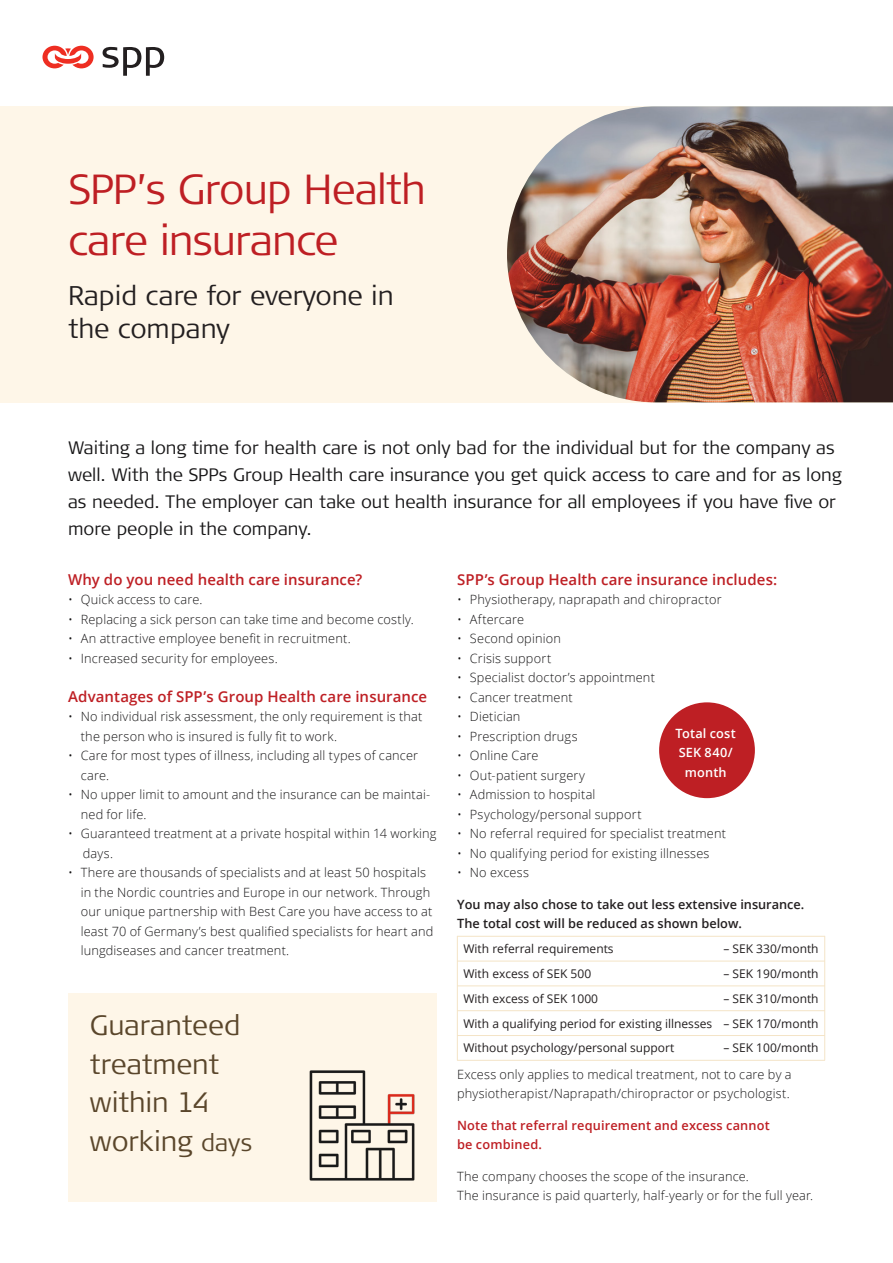
<style>
.page{position:relative;width:893px;height:1263px;background:#fff}
.page>*{position:absolute;margin:0;border:0;box-sizing:border-box;transform-origin:0 0}
._2021_Titel_1_28_34{font:300 42px/51px "Signa Pro";letter-spacing:-.025em;color:#be1f24}
.Ingress_-_16_22{font:300 27.9px/38.4px "Signa Pro";letter-spacing:-.005em;color:#5a462b}
._2021_Titel_2_18_22{font:300 27px/33px "Signa Pro";letter-spacing:-.01em;color:#231f20}
.Ingress_Citat_-_12_1{font:300 18px/27px "Signa Pro";letter-spacing:-.005em;color:#161516}
.Mellanrubrik_1_röd{font:600 15px "Open Sans";letter-spacing:.005em;color:#be1f24}
.Brödtext_1_8_5_13{font:300 12.75px/19.5px "Open Sans";letter-spacing:.015em;color:#161516}
.Brödtext_2_8_5_13_ut{font:300 12.75px/19.5px "Open Sans";letter-spacing:.015em;color:#161516}
._2021_Tabelltext_8_1{font:600 12.75px/19.5px "Open Sans";color:#231f20}
.Brödtext_2_8_5_13_ut-2{font:600 12.75px/19.5px "Open Sans";letter-spacing:.01em;color:#be1f24}
.Mellanrubrik_2_8_5_1{font:600 12.75px/19.5px "Open Sans";letter-spacing:.015em;color:#fff;text-align:center}
._2021_Tabelltext_8_1-2{font:12px "Open Sans";color:#231f20}
.s1{font-size:24px}
</style>
<div class="page">
<div style="left:0;top:106px;width:893px;height:296px;background:#fef6e8"></div>
<svg style="left:42px;top:45px;width:52px;height:24px"></svg>
<svg style="left:103px;top:47px;width:61px;height:29px"></svg>
<div style="left:68px;top:993px;width:369px;height:208px;background:#fef6e8"></div>
<img style="left:507px;top:106px;width:386px;height:296px">
<hr style="left:457px;top:936px;width:368px;height:1px;background:#f4e4c7">
<hr style="left:457px;top:961px;width:368px;height:1px;background:#f4e4c7">
<hr style="left:457px;top:986px;width:368px;height:1px;background:#f4e4c7">
<hr style="left:457px;top:1010px;width:368px;height:1px;background:#f4e4c7">
<hr style="left:457px;top:1035px;width:368px;height:1px;background:#f4e4c7">
<hr style="left:457px;top:1060px;width:368px;height:1px;background:#f4e4c7">
<div style="left:659px;top:702px;width:96px;height:96px;background:#be1f24;border-radius:50%"></div>
<hr style="left:824px;top:936px;width:1px;height:124px;background:#f4e4c7">
<hr style="left:457px;top:936px;width:1px;height:124px;background:#f4e4c7">
<img style="left:309px;top:1070px;width:106px;height:111px">
<p class="_2021_Titel_1_28_34" style="left:68px;top:163px;width:359px">SPP’s Group Health care insurance</p>
<p class="_2021_Titel_2_18_22" style="left:68px;top:279px;width:327px">Rapid care for everyone in the company</p>
<p class="Ingress_Citat_-_12_1" style="left:68px;top:434px;width:775px">Waiting a long time for health care is not only bad for the individual but for the company as well. With the SPPs Group Health care insurance you get quick access to care and for as long as needed. The employer can take out health insurance for all employees if you have five or more people in the company.</p>
<p class="Mellanrubrik_1_röd" style="left:68px;top:569px;width:296px">Why do you need health care insurance?</p>
<p class="Brödtext_1_8_5_13" style="left:68px;top:590px;width:136px">• Quick access to care.</p>
<p class="Brödtext_1_8_5_13" style="left:68px;top:609px;width:347px">• Replacing a sick person can take time and become costly.</p>
<p class="Brödtext_1_8_5_13" style="left:68px;top:629px;width:284px">• An attractive employee benefit in recruitment.</p>
<p class="Brödtext_1_8_5_13" style="left:68px;top:648px;width:211px">• Increased security for employees.</p>
<p class="Mellanrubrik_1_röd" style="left:68px;top:686px;width:361px">Advantages of SPP’s Group Health care insurance</p>
<p class="Brödtext_1_8_5_13" style="left:81px;top:707px;width:343px;text-indent:-13px">• No individual risk assessment, the only requirement is that the person who is insured is fully fit to work.</p>
<p class="Brödtext_1_8_5_13" style="left:81px;top:746px;width:339px;text-indent:-13px">• Care for most types of illness, including all types of cancer care.</p>
<p class="Brödtext_1_8_5_13" style="left:81px;top:785px;width:351px;text-indent:-13px">• No upper limit to amount and the insurance can be maintai&shy;ned for life.</p>
<p class="Brödtext_1_8_5_13" style="left:83px;top:824px;width:355px;text-indent:-15px">• Guaranteed treatment at a private hospital within 14 working days.</p>
<p class="Brödtext_1_8_5_13" style="left:81px;top:863px;width:354px;text-indent:-13px">• There are thousands of specialists and at least 50 hospitals in the Nordic countries and Europe in our network. Through our unique partnership with Best Care you have access to at least 70 of Germany’s best qualified specialists for heart and lungdiseases and cancer treatment.</p>
<p class="Mellanrubrik_1_röd" style="left:457px;top:569px;width:322px">SPP’s Group Health care insurance includes:</p>
<p class="Brödtext_1_8_5_13" style="left:457px;top:590px;width:266px">• Physiotherapy, naprapath and chiropractor</p>
<p class="Brödtext_1_8_5_13" style="left:457px;top:609px;width:68px">• Aftercare</p>
<p class="Brödtext_1_8_5_13" style="left:457px;top:629px;width:105px">• Second opinion</p>
<p class="Brödtext_1_8_5_13" style="left:457px;top:648px;width:96px">• Crisis support</p>
<p class="Brödtext_1_8_5_13" style="left:457px;top:668px;width:199px">• Specialist doctor’s appointment</p>
<p class="Brödtext_1_8_5_13" style="left:457px;top:687px;width:117px">• Cancer treatment</p>
<p class="Brödtext_1_8_5_13" style="left:457px;top:707px;width:65px">• Dietician</p>
<p class="Brödtext_1_8_5_13" style="left:457px;top:726px;width:122px">• Prescription drugs</p>
<p class="Brödtext_1_8_5_13" style="left:457px;top:746px;width:83px">• Online Care</p>
<p class="Brödtext_1_8_5_13" style="left:457px;top:765px;width:129px">• Out-patient surgery</p>
<p class="Brödtext_1_8_5_13" style="left:457px;top:785px;width:140px">• Admission to hospital</p>
<p class="Brödtext_1_8_5_13" style="left:457px;top:804px;width:186px">• Psychology/personal support</p>
<p class="Brödtext_1_8_5_13" style="left:457px;top:824px;width:270px">• No referral required for specialist treatment</p>
<p class="Brödtext_1_8_5_13" style="left:457px;top:843px;width:254px">• No qualifying period for existing illnesses</p>
<p class="Brödtext_1_8_5_13" style="left:457px;top:863px;width:73px">• No excess</p>
<p class="_2021_Tabelltext_8_1" style="left:457px;top:894px;width:349px">You may also chose to take out less extensive insurance.<br>The total cost will be reduced as shown below.</p>
<p class="_2021_Tabelltext_8_1-2" style="left:463px;top:941px;width:152px">With referral requirements</p>
<p class="_2021_Tabelltext_8_1-2" style="left:723px;top:941px;width:97px">– SEK 330/month</p>
<p class="_2021_Tabelltext_8_1-2" style="left:463px;top:965px;width:129px">With excess of SEK 500</p>
<p class="_2021_Tabelltext_8_1-2" style="left:723px;top:965px;width:97px">– SEK 190/month</p>
<p class="_2021_Tabelltext_8_1-2" style="left:463px;top:990px;width:136px">With excess of SEK 1000</p>
<p class="_2021_Tabelltext_8_1-2" style="left:723px;top:990px;width:97px">– SEK 310/month</p>
<p class="_2021_Tabelltext_8_1-2" style="left:463px;top:1015px;width:357px">With a qualifying period for existing illnesses – SEK 170/month</p>
<p class="_2021_Tabelltext_8_1-2" style="left:463px;top:1040px;width:212px">Without psychology/personal support</p>
<p class="_2021_Tabelltext_8_1-2" style="left:723px;top:1040px;width:97px">– SEK 100/month</p>
<p class="Brödtext_1_8_5_13" style="left:457px;top:1064px;width:336px">Excess only applies to medical treatment, not to care by a physiotherapist/Naprapath/chiropractor or psychologist.</p>
<p class="Brödtext_2_8_5_13_ut-2" style="left:457px;top:1115px;width:314px">Note that referral requirement and excess cannot be combined.</p>
<p class="Brödtext_2_8_5_13_ut" style="left:457px;top:1166px;width:358px">The company chooses the scope of the insurance.<br>The insurance is paid quarterly, half-yearly or for the full year.</p>
<p class="Mellanrubrik_2_8_5_1" style="left:676px;top:723px;width:62px">Total cost<br>SEK 840/ month</p>
<p class="Ingress_-_16_22" style="left:90px;top:1006px;width:164px">Guaranteed treatment within 14 working <span class="s1">days</span></p>
</div>
